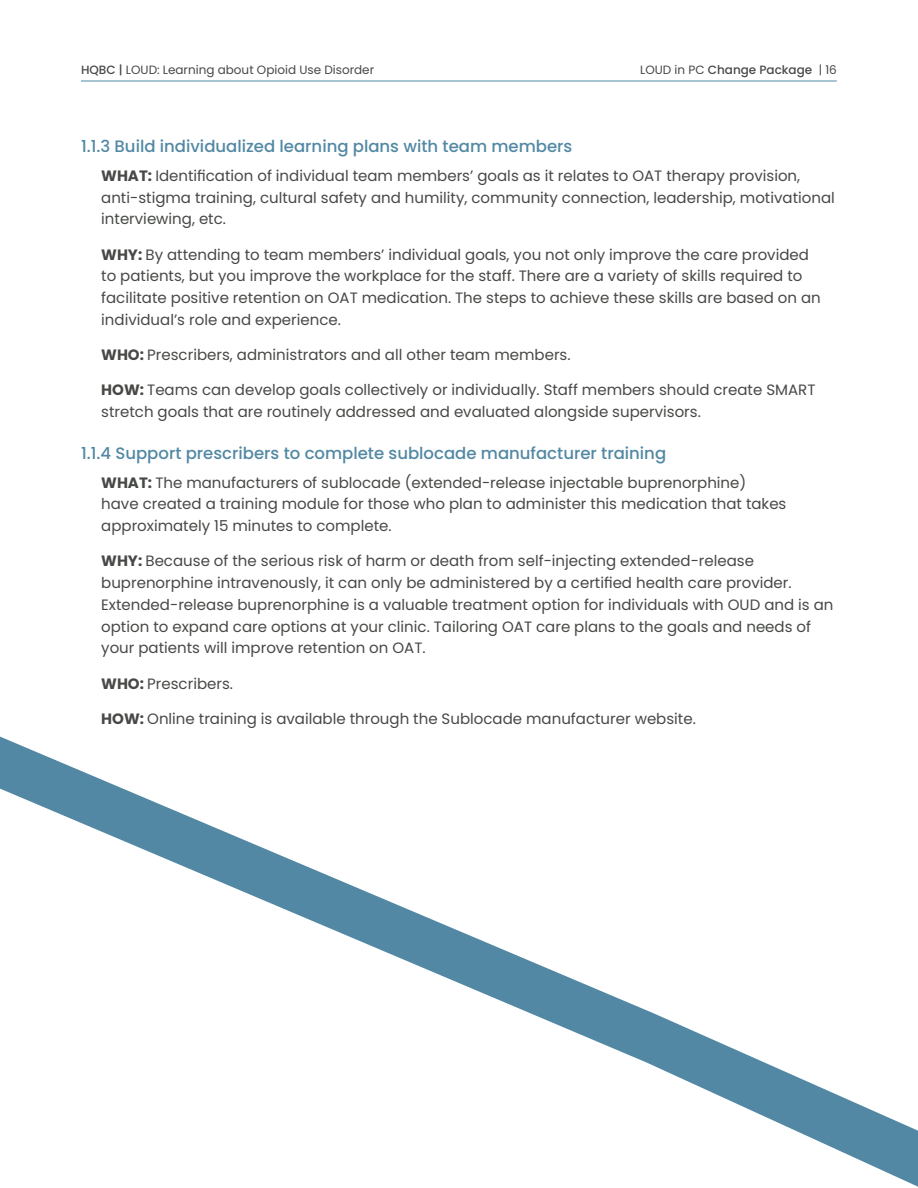
<style>
.page{position:relative;width:918px;height:1188px;background:#fff}
.page>*{position:absolute;margin:0;border:0;box-sizing:border-box;transform-origin:0 0}
.t1{font:500 16.5px "Poppins";color:#5288a4}
.t2{font:15px/21.8px "Poppins";color:#464945}
.t3{font:12px "Poppins";color:#464945}
.t4{font:500 12px "Poppins";color:#464945}
.s1{font-weight:500}
.s2{font-weight:400}
.s3{font-weight:700}
</style>
<div class="page">
<hr style="left:81px;top:81px;width:756px;height:1px;background:#5288a4">
<svg style="left:0;top:736px;width:918px;height:451px"></svg>
<p class="t3" style="left:81px;top:62px;width:295px"><span class="s1">HQBC |</span> LOUD: Learning about Opioid Use Disorder</p>
<p class="t4" style="left:640px;top:62px;width:198px"><span class="s2">LOUD in PC</span> Change Package <span class="s2">| 16</span></p>
<p class="t1" style="left:81px;top:137px;width:493px">1.1.3 Build individualized learning plans with team members</p>
<p class="t2" style="left:101px;top:165px;width:735px"><span class="s3">WHAT:</span> Identification of individual team members’ goals as it relates to OAT therapy provision, anti-stigma training, cultural safety and humility, community connection, leadership, motivational interviewing, etc.</p>
<p class="t2" style="left:101px;top:244px;width:721px"><span class="s3">WHY:</span> By attending to team members’ individual goals, you not only improve the care provided to patients, but you improve the workplace for the staff. There are a variety of skills required to facilitate positive retention on OAT medication. The steps to achieve these skills are based on an individual’s role and experience.</p>
<p class="t2" style="left:101px;top:344px;width:471px"><span class="s3">WHO:</span> Prescribers, administrators and all other team members.</p>
<p class="t2" style="left:101px;top:379px;width:716px"><span class="s3">HOW:</span> Teams can develop goals collectively or individually. Staff members should create SMART stretch goals that are routinely addressed and evaluated alongside supervisors.</p>
<p class="t1" style="left:81px;top:444px;width:587px">1.1.4 Support prescribers to complete sublocade manufacturer training</p>
<p class="t2" style="left:101px;top:472px;width:687px"><span class="s3">WHAT:</span> The manufacturers of sublocade (extended-release injectable buprenorphine) have created a training module for those who plan to administer this medication that takes approximately 15 minutes to complete.</p>
<p class="t2" style="left:101px;top:550px;width:734px"><span class="s3">WHY:</span> Because of the serious risk of harm or death from self-injecting extended-release buprenorphine intravenously, it can only be administered by a certified health care provider.<br>Extended-release buprenorphine is a valuable treatment option for individuals with OUD and is an option to expand care options at your clinic. Tailoring OAT care plans to the goals and needs of your patients will improve retention on OAT.</p>
<p class="t2" style="left:101px;top:673px;width:133px"><span class="s3">WHO:</span> Prescribers.</p>
<p class="t2" style="left:101px;top:708px;width:596px"><span class="s3">HOW:</span> Online training is available through the Sublocade manufacturer website.</p>
</div>
